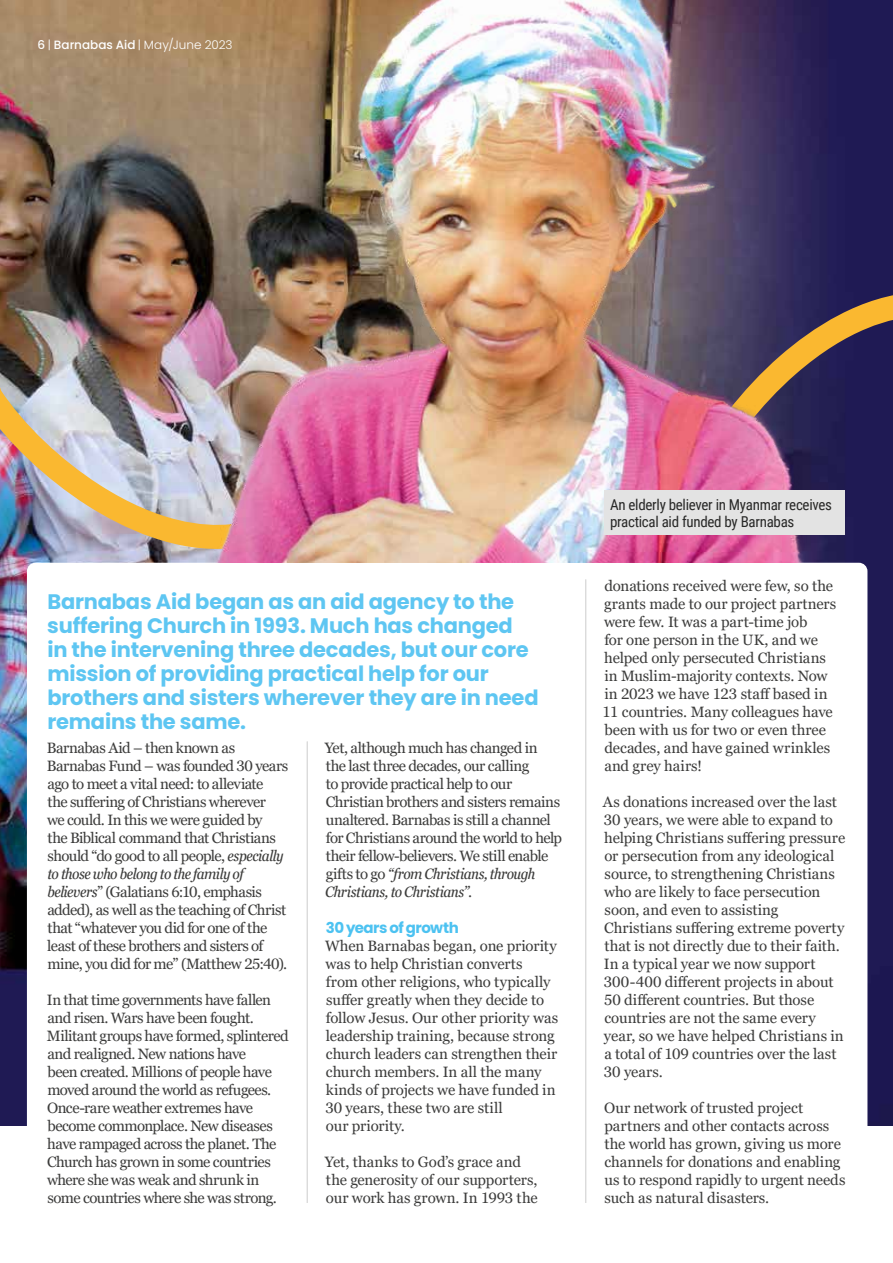
<style>
.page{position:relative;width:893px;height:1263px;background:#fff}
.page>*{position:absolute;margin:0;border:0;box-sizing:border-box;transform-origin:0 0}
.t1{font:700 21px/24px "Poppins";letter-spacing:-.01em;color:#5ec6f2}
.t2{font:15px/18px "Georgia Pro";letter-spacing:-.02em;color:#3c3c3b}
.t3{font:15px/16.5px "Roboto Condensed";letter-spacing:-.02em;color:#282827}
.t4{font:700 15px "Poppins";letter-spacing:-.035em;color:#4cc2f1}
.t5{font:300 12px "Poppins";letter-spacing:.005em;color:#fff}
.s1{font-weight:500}
.s2{font-style:italic;font-stretch:condensed}
</style>
<div class="page">
<img style="left:0;top:0;width:893px;height:1125px">
<svg style="left:27px;top:563px;width:840px;height:640px"></svg>
<hr style="left:307px;top:741px;width:1px;height:462px;background:#dadada">
<hr style="left:585px;top:579px;width:1px;height:624px;background:#dadada">
<svg style="left:807px;top:291px;width:86px;height:202px;background:#3e314e"></svg>
<img style="left:0;top:349px;width:196px;height:205px">
<img style="left:196px;top:0;width:611px;height:563px">
<div style="left:604px;top:490px;width:241px;height:45px;background:#e3e3e3"></div>
<p class="t5" style="left:37px;top:38px;width:197px"><span class="s1">6</span> | <span class="s1">Barnabas Aid</span> | May/June 2023</p>
<p class="t1" style="left:47px;top:589px;width:493px">Barnabas Aid began as an aid agency to the suffering Church in 1993. Much has changed<br>in the intervening three decades, but our core mission of providing practical help for our brothers and sisters wherever they are in need remains the same.</p>
<p class="t2" style="left:47px;top:739px;width:243px">Barnabas Aid – then known as Barnabas Fund – was founded 30 years ago to meet a vital need: to alleviate<br>the suffering of Christians wherever<br>we could. In this we were guided by<br>the Biblical command that Christians should “do good to all people, <span class="s2">especially to those who belong to the family of believers</span>” (Galatians 6:10, emphasis added), as well as the teaching of Christ that “whatever you did for one of the least of these brothers and sisters of mine, you did for me” (Matthew 25:40).</p>
<p class="t2" style="left:47px;top:991px;width:243px">In that time governments have fallen and risen. Wars have been fought.<br>Militant groups have formed, splintered and realigned. New nations have<br>been created. Millions of people have moved around the world as refugees.<br>Once-rare weather extremes have become commonplace. New diseases have rampaged across the planet. The Church has grown in some countries where she was weak and shrunk in some countries where she was strong.</p>
<p class="t2" style="left:325px;top:739px;width:239px">Yet, although much has changed in<br>the last three decades, our calling<br>to provide practical help to our Christian brothers and sisters remains unaltered. Barnabas is still a channel for Christians around the world to help their fellow-believers. We still enable gifts to go <span class="s2">“from Christians, through Christians, to Christians”</span>.</p>
<p class="t4" style="left:326px;top:919px;width:134px">30 years of growth</p>
<p class="t2" style="left:325px;top:937px;width:235px">When Barnabas began, one priority was to help Christian converts from other religions, who typically suffer greatly when they decide to follow Jesus. Our other priority was leadership training, because strong church leaders can strengthen their church members. In all the many kinds of projects we have funded in<br>30 years, these two are still<br>our priority.</p>
<p class="t2" style="left:325px;top:1153px;width:214px">Yet, thanks to God’s grace and the generosity of our supporters, our work has grown. In 1993 the</p>
<p class="t3" style="left:610px;top:496px;width:224px">An elderly believer in Myanmar receives practical aid funded by Barnabas</p>
<p class="t2" style="left:603px;top:577px;width:235px">donations received were few, so the grants made to our project partners were few. It was a part-time job<br>for one person in the UK, and we helped only persecuted Christians in Muslim-majority contexts. Now in 2023 we have 123 staff based in<br>11 countries. Many colleagues have been with us for two or even three decades, and have gained wrinkles and grey hairs!</p>
<p class="t2" style="left:603px;top:793px;width:244px">As donations increased over the last 30 years, we were able to expand to helping Christians suffering pressure or persecution from any ideological source, to strengthening Christians who are likely to face persecution soon, and even to assisting Christians suffering extreme poverty that is not directly due to their faith.<br>In a typical year we now support 300-400 different projects in about 50 different countries. But those countries are not the same every year, so we have helped Christians in a total of 109 countries over the last 30 years.</p>
<p class="t2" style="left:604px;top:1099px;width:243px">Our network of trusted project partners and other contacts across the world has grown, giving us more channels for donations and enabling us to respond rapidly to urgent needs such as natural disasters.</p>
</div>
